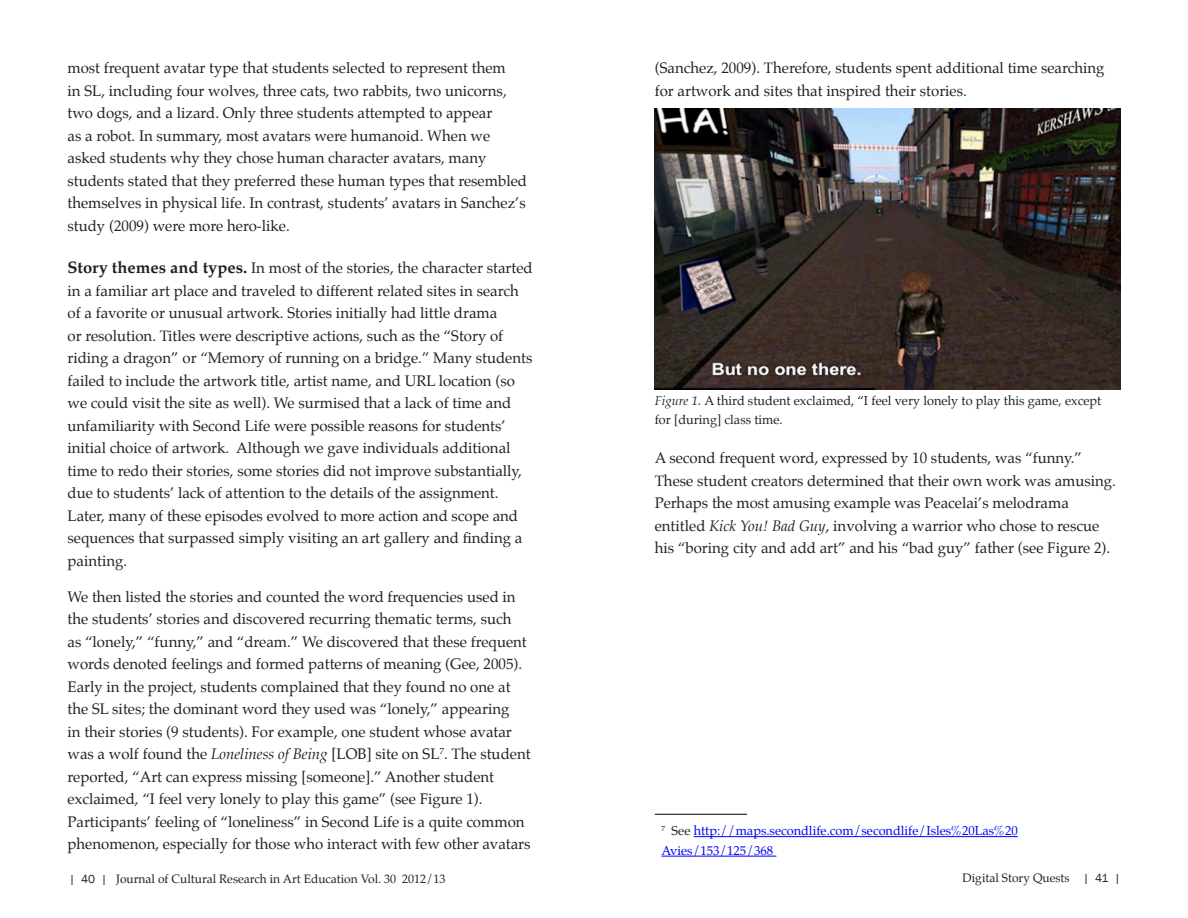
<style>
.page{position:relative;width:1188px;height:918px;background:#fff}
.page>*{position:absolute;margin:0;border:0;box-sizing:border-box;transform-origin:0 0}
.Subtitle{font:15px/22.5px "Palatino";color:#231f20}
.t1{font:12.75px/19.5px "Palatino";color:#231f20}
.Footnotes{font:12.75px/19.5px "Palatino";color:#0000fa}
.Indented_Basic{font:12px "Palatino";color:#231f20}
.t2{font:12px "Franklin Gothic";color:#231f20}
.s1{font-weight:700;font-size:16.5px}
.s2{font-style:italic}
.s3{color:#231f20}
.s4{font-family:"Franklin Gothic"}
</style>
<div class="page">
<img style="left:655px;top:108px;width:465px;height:281px">
<hr style="left:655px;top:814px;width:92px;height:1px;background:#231f20">
<hr style="left:694px;top:836px;width:324px;height:1px;background:#0000fa">
<hr style="left:662px;top:856px;width:114px;height:1px;background:#0000fa">
<p class="Subtitle" style="left:68px;top:57px;width:461px">most frequent avatar type that students selected to represent them<br>in SL, including four wolves, three cats, two rabbits, two unicorns, two dogs, and a lizard. Only three students attempted to appear<br>as a robot. In summary, most avatars were humanoid. When we asked students why they chose human character avatars, many students stated that they preferred these human types that resembled themselves in physical life. In contrast, students’ avatars in Sanchez’s study (2009) were more hero-like.</p>
<p class="Subtitle" style="left:68px;top:257px;width:467px"><span class="s1">Story themes and types.</span> In most of the stories, the character started in a familiar art place and traveled to different related sites in search of a favorite or unusual artwork. Stories initially had little drama<br>or resolution. Titles were descriptive actions, such as the “Story of riding a dragon” or “Memory of running on a bridge.” Many students failed to include the artwork title, artist name, and URL location (so we could visit the site as well). We surmised that a lack of time and unfamiliarity with Second Life were possible reasons for students’ initial choice of artwork. Although we gave individuals additional time to redo their stories, some stories did not improve substantially, due to students’ lack of attention to the details of the assignment.<br>Later, many of these episodes evolved to more action and scope and sequences that surpassed simply visiting an art gallery and finding a painting.</p>
<p class="Subtitle" style="left:68px;top:585px;width:465px">We then listed the stories and counted the word frequencies used in the students’ stories and discovered recurring thematic terms, such<br>as “lonely,” “funny,” and “dream.” We discovered that these frequent words denoted feelings and formed patterns of meaning (Gee, 2005).<br>Early in the project, students complained that they found no one at the SL sites; the dominant word they used was “lonely,” appearing<br>in their stories (9 students). For example, one student whose avatar was a wolf found the <span class="s2">Loneliness of Being</span> [LOB] site on SL<sup>7</sup>. The student reported, “Art can express missing [someone].” Another student exclaimed, “I feel very lonely to play this game” (see Figure 1).<br>Participants’ feeling of “loneliness” in Second Life is a quite common phenomenon, especially for those who interact with few other avatars</p>
<p class="Subtitle" style="left:655px;top:57px;width:451px">(Sanchez, 2009). Therefore, students spent additional time searching for artwork and sites that inspired their stories.</p>
<p class="t1" style="left:655px;top:390px;width:448px"><span class="s2">Figure 1.</span> A third student exclaimed, “I feel very lonely to play this game, except for [during] class time.</p>
<p class="Subtitle" style="left:655px;top:447px;width:463px">A second frequent word, expressed by 10 students, was “funny.” These student creators determined that their own work was amusing.<br>Perhaps the most amusing example was Peacelai’s melodrama entitled <span class="s2">Kick You! Bad Guy</span>, involving a warrior who chose to rescue his “boring city and add art” and his “bad guy” father (see Figure 2).</p>
<p class="Footnotes" style="left:661px;top:821px;width:358px"><sup>7</sup> <span class="s3">See</span> http://maps.secondlife.com/secondlife/Isles%20Las%20<br>Avies/153/125/368</p>
<p class="Indented_Basic" style="left:963px;top:868px;width:109px">Digital Story Quests</p>
<p class="Indented_Basic" style="left:69px;top:869px;width:378px"><span class="s4">| 40 |</span> Journal of Cultural Research in Art Education Vol. 30 2012/13</p>
<p class="t2" style="left:1083px;top:870px;width:39px">| 41 |</p>
</div>
